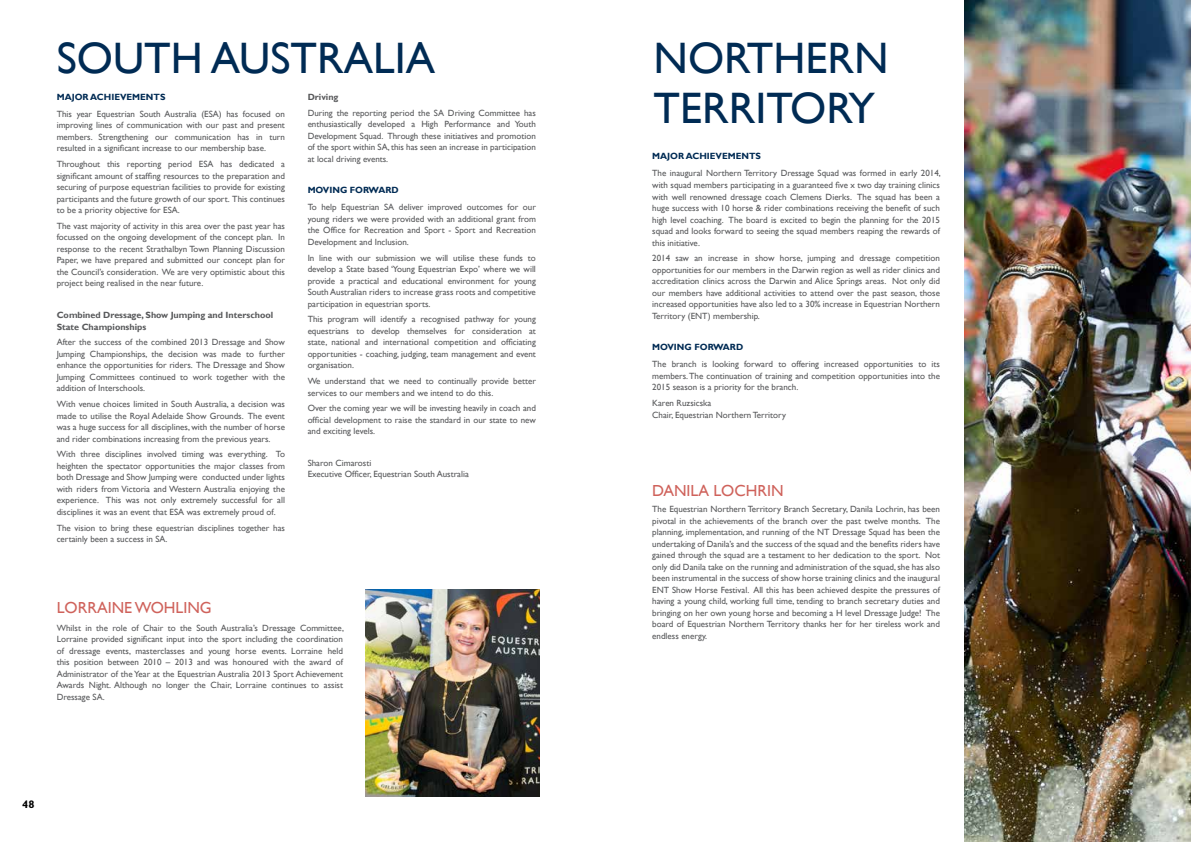
<style>
.page{position:relative;width:1191px;height:842px;background:#fff}
.page>*{position:absolute;margin:0;border:0;box-sizing:border-box;transform-origin:0 0}
.t1{font:44px/50px "Gill Sans";color:#002b54}
.t2{font:16px "Gill Sans";color:#cf625b}
.t3{font:700 11px "M Gill Sans";color:#000}
.t4{font:9px/11.5px "Gill Sans";color:#58595b;text-align:justify}
.t5{font:700 9px/11.5px "Gill Sans";color:#58595b}
.t6{font:700 9px "Gill Sans";color:#002b54}
</style>
<div class="page">
<img style="left:366px;top:590px;width:173px;height:206px">
<img style="left:964px;top:0;width:227px;height:842px">
<h1 class="t1" style="left:57px;top:34px;width:358px">South Australia</h1>
<p class="t6" style="left:57px;top:91px;width:15px">MAJOR</p>
<p class="t6" style="left:90px;top:91px;width:14px">ACHIEVEMENTS</p>
<p class="t4" style="left:57px;top:108px;width:230px">This year Equestrian South Australia (ESA) has focused on improving lines of communication with our past and present members. Strengthening our communication has in turn resulted in a significant increase to our membership base.</p>
<p class="t4" style="left:57px;top:159px;width:230px">Throughout this reporting period ESA has dedicated a significant amount of staffing resources to the preparation and securing of purpose equestrian facilities to provide for existing participants and the future growth of our sport. This continues to be a priority objective for ESA.</p>
<p class="t4" style="left:57px;top:220px;width:230px">The vast majority of activity in this area over the past year has focussed on the ongoing development of the concept plan. In response to the recent Strathalbyn Town Planning Discussion Paper, we have prepared and submitted our concept plan for the Council’s consideration. We are very optimistic about this project being realised in the near future.</p>
<p class="t5" style="left:57px;top:309px;width:218px">COMBINED DRESSAGE, SHOW JUMPING AND INTERSCHOOL<br>STATE CHAMPIONSHIPS</p>
<p class="t4" style="left:57px;top:337px;width:230px">After the success of the combined 2013 Dressage and Show Jumping Championships, the decision was made to further enhance the opportunities for riders. The Dressage and Show Jumping Committees continued to work together with the addition of Interschools.</p>
<p class="t4" style="left:57px;top:398px;width:230px">With venue choices limited in South Australia, a decision was made to utilise the Royal Adelaide Show Grounds. The event was a huge success for all disciplines, with the number of horse and rider combinations increasing from the previous years.</p>
<p class="t4" style="left:57px;top:449px;width:230px">With three disciplines involved timing was everything. To heighten the spectator opportunities the major classes from both Dressage and Show Jumping were conducted under lights with riders from Victoria and Western Australia enjoying the experience. This was not only extremely successful for all disciplines it was an event that ESA was extremely proud of.</p>
<p class="t4" style="left:57px;top:522px;width:230px">The vision to bring these equestrian disciplines together has certainly been a success in SA.</p>
<p class="t5" style="left:308px;top:91px;width:32px">DRIVING</p>
<p class="t4" style="left:308px;top:107px;width:230px">During the reporting period the SA Driving Committee has enthusiastically developed a High Performance and Youth Development Squad. Through these initiatives and promotion of the sport within SA, this has seen an increase in participation at local driving events.</p>
<p class="t6" style="left:308px;top:185px;width:16px">MOVING</p>
<p class="t6" style="left:350px;top:185px;width:8px">FORWARD</p>
<p class="t4" style="left:308px;top:202px;width:230px">To help Equestrian SA deliver improved outcomes for our young riders we were provided with an additional grant from the Office for Recreation and Sport - Sport and Recreation Development and Inclusion.</p>
<p class="t4" style="left:308px;top:252px;width:230px">In line with our submission we will utilise these funds to develop a State based ‘Young Equestrian Expo’ where we will provide a practical and educational environment for young South Australian riders to increase grass roots and competitive participation in equestrian sports.</p>
<p class="t4" style="left:308px;top:314px;width:230px">This program will identify a recognised pathway for young equestrians to develop themselves for consideration at state, national and international competition and officiating opportunities - coaching, judging, team management and event organisation.</p>
<p class="t4" style="left:308px;top:375px;width:230px">We understand that we need to continually provide better services to our members and we intend to do this.</p>
<p class="t4" style="left:308px;top:403px;width:230px">Over the coming year we will be investing heavily in coach and official development to raise the standard in our state to new and exciting levels.</p>
<p class="t4" style="left:308px;top:457px;width:163px">Sharon Cimarosti<br>Executive Officer, Equestrian South Australia</p>
<h2 class="t2" style="left:57px;top:599px;width:156px">LORRAINE WOHLING</h2>
<p class="t4" style="left:57px;top:622px;width:289px">Whilst in the role of Chair to the South Australia’s Dressage Committee, Lorraine provided significant input into the sport including the coordination of dressage events, masterclasses and young horse events. Lorraine held this position between 2010 – 2013 and was honoured with the award of Administrator of the Year at the Equestrian Australia 2013 Sport Achievement Awards Night. Although no longer the Chair, Lorraine continues to assist Dressage SA.</p>
<p class="t3" style="left:22px;top:798px;width:14px">48</p>
<h1 class="t1" style="left:653px;top:34px;width:224px">Northern<br>Territo ry</h1>
<p class="t6" style="left:652px;top:151px;width:15px">MAJOR</p>
<p class="t6" style="left:686px;top:151px;width:14px">ACHIEVEMENTS</p>
<p class="t4" style="left:652px;top:168px;width:290px">The inaugural Northern Territory Dressage Squad was formed in early 2014, with squad members participating in a guaranteed five x two day training clinics with well renowned dressage coach Clemens Dierks. The squad has been a huge success with 10 horse &amp; rider combinations receiving the benefit of such high level coaching. The board is excited to begin the planning for the 2015 squad and looks forward to seeing the squad members reaping the rewards of this initiative.</p>
<p class="t4" style="left:652px;top:253px;width:289px">2014 saw an increase in show horse, jumping and dressage competition opportunities for our members in the Darwin region as well as rider clinics and accreditation clinics across the Darwin and Alice Springs areas. Not only did our members have additional activities to attend over the past season, those increased opportunities have also led to a 30% increase in Equestrian Northern Territory (ENT) membership.</p>
<p class="t6" style="left:652px;top:342px;width:16px">MOVING</p>
<p class="t6" style="left:694px;top:342px;width:8px">FORWARD</p>
<p class="t4" style="left:652px;top:359px;width:289px">The branch is looking forward to offering increased opportunities to its members. The continuation of training and competition opportunities into the 2015 season is a priority for the branch.</p>
<p class="t4" style="left:652px;top:398px;width:135px">Karen Ruzsicska<br>Chair, Equestrian Northern Territory</p>
<h2 class="t2" style="left:652px;top:482px;width:133px">DANILA LOCHRIN</h2>
<p class="t4" style="left:652px;top:504px;width:289px">The Equestrian Northern Territory Branch Secretary, Danila Lochrin, has been pivotal in the achievements of the branch over the past twelve months. The planning, implementation, and running of the NT Dressage Squad has been the undertaking of Danila’s and the success of the squad and the benefits riders have gained through the squad are a testament to her dedication to the sport. Not only did Danila take on the running and administration of the squad, she has also been instrumental in the success of show horse training clinics and the inaugural ENT Show Horse Festival. All this has been achieved despite the pressures of having a young child, working full time, tending to branch secretary duties and bringing on her own young horse and becoming a H level Dressage Judge! The board of Equestrian Northern Territory thanks her for her tireless work and endless energy.</p>
</div>
